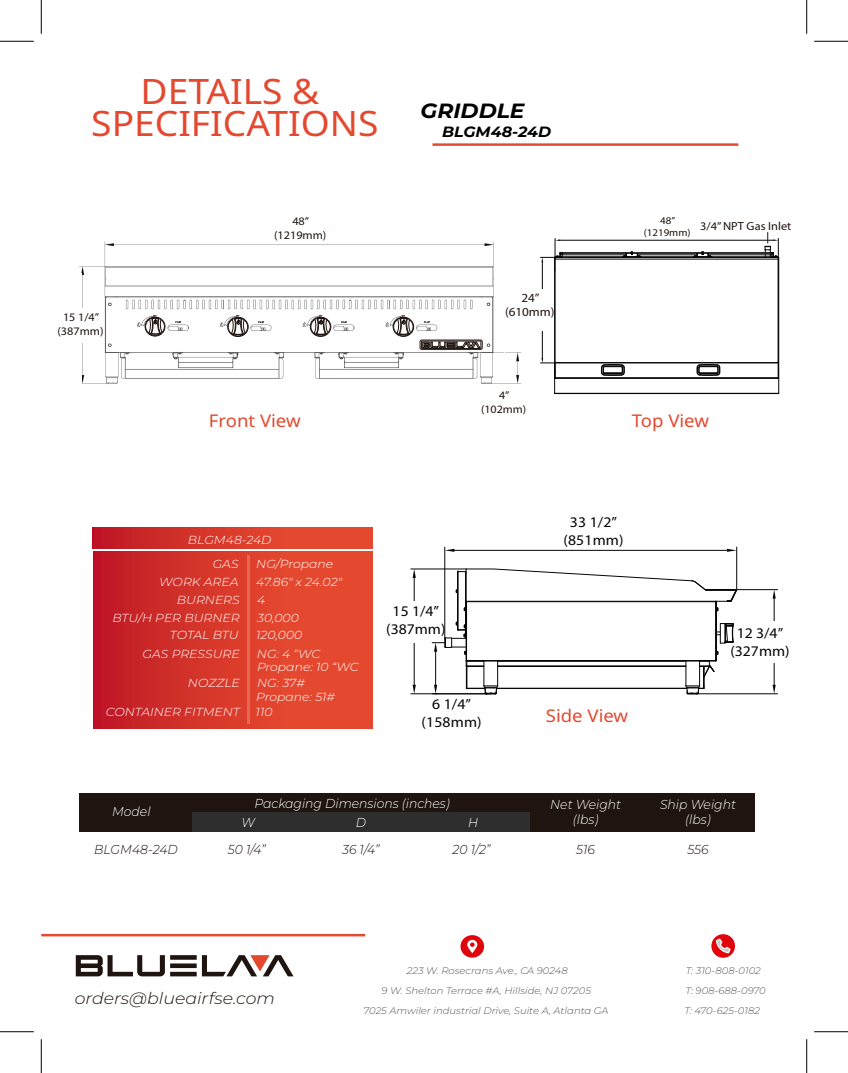
<style>
.page{position:relative;width:848px;height:1073px;background:#fff}
.page>*{position:absolute;margin:0;border:0;box-sizing:border-box;transform-origin:0 0}
.t1{font:35px/32.6px "Noto Sans";color:#e4482f;text-align:center;scale:1.06 1}
.t2{font:italic 100 20.62px "Montserrat";color:#000;scale:1.06 1}
.t3{font:17.5px "Noto Sans";color:#e4482f;scale:1.06 1}
.t4{font:italic 100 16.38px "Montserrat";color:#1f1410;scale:1.06 1}
.t5{font:italic 100 14.88px "Montserrat";color:#000;scale:1.06 1}
.t6{font:14.75px/17.8px "Myriad Pro";color:#060507;text-align:center;scale:1.06 1}
.t7{font:italic 100 13px/15.1px "Montserrat";color:#fff;text-align:center;scale:.96 1}
.t8{font:italic 100 13px "Montserrat";color:#1f1410;scale:.96 1}
.t9{font:12.38px/14.9px "Myriad Pro";color:#1f1410;text-align:center;scale:1.06 1}
.t10{font:italic 100 11.62px/17.9px "Montserrat";color:#fff;text-align:right;scale:1.06 1}
.t11{font:11.62px "Myriad Pro";color:#1f1410;scale:1.06 1}
.t12{font:11.5px/13.8px "Myriad Pro";color:#1f1410;text-align:center;scale:1.06 1}
.t13{font:11.25px/13.5px "Myriad Pro";color:#1f1410;text-align:center;scale:1.06 1}
.t14{font:10.25px/12.4px "Myriad Pro";color:#1f1410;text-align:center;scale:1.06 1}
.t15{font:italic 100 9.5px "Montserrat";color:#56565d;scale:1.05 1}
</style>
<div class="page">
<img style="left:79px;top:241px;width:442px;height:143px">
<div style="left:80px;top:793px;width:112px;height:38px;background:#1f1410"></div>
<div style="left:192px;top:793px;width:337px;height:19px;background:#1f1410"></div>
<div style="left:529px;top:793px;width:112px;height:38px;background:#1f1410"></div>
<div style="left:641px;top:793px;width:113px;height:38px;background:#1f1410"></div>
<div style="left:192px;top:812px;width:112px;height:19px;background:#2e2e2e"></div>
<div style="left:304px;top:812px;width:113px;height:19px;background:#2e2e2e"></div>
<div style="left:417px;top:812px;width:112px;height:19px;background:#2e2e2e"></div>
<div style="left:93px;top:551px;width:279px;height:177px;background:linear-gradient(to right,#c21d26,#ed5431)"></div>
<div style="left:93px;top:528px;width:279px;height:20px;background:linear-gradient(to right,#c21d26,#ed5331)"></div>
<hr style="left:248px;top:555px;width:2px;height:168px;background:#fff">
<svg style="left:84px;top:955px;width:209px;height:21px"></svg>
<hr style="left:41px;top:934px;width:324px;height:2px;background:#e44a31">
<hr style="left:432px;top:143px;width:306px;height:3px;background:#e44a31">
<img style="left:19px;top:793px;width:65px;height:240px">
<div style="left:145px;top:317px;width:20px;height:19px;border:1px solid #1f1410;border-radius:50%"></div>
<div style="left:145px;top:317px;width:19px;height:18px;border:1px solid #1f1410;border-radius:50%"></div>
<svg style="left:148px;top:315px;width:14px;height:20px"></svg>
<div style="left:310px;top:317px;width:21px;height:19px;border:1px solid #1f1410;border-radius:50%"></div>
<div style="left:311px;top:317px;width:19px;height:19px;border:1px solid #1f1410;border-radius:50%"></div>
<svg style="left:313px;top:315px;width:15px;height:20px"></svg>
<div style="left:420px;top:340px;width:62px;height:9px;border:1px solid #1f1410"></div>
<div style="left:421px;top:341px;width:60px;height:7px;border:1px solid #1f1410"></div>
<svg style="left:422px;top:342px;width:58px;height:6px"></svg>
<div style="left:227px;top:317px;width:21px;height:19px;border:1px solid #1f1410;border-radius:50%"></div>
<svg style="left:228px;top:318px;width:19px;height:18px"></svg>
<div style="left:228px;top:318px;width:20px;height:18px;border:1px solid #1f1410;border-radius:50%"></div>
<svg style="left:231px;top:315px;width:14px;height:20px"></svg>
<div style="left:393px;top:317px;width:20px;height:19px;background:#362c29;border-radius:50%"></div>
<div style="left:393px;top:317px;width:21px;height:19px;border:1px solid #1f1410;border-radius:50%"></div>
<svg style="left:393px;top:318px;width:20px;height:18px"></svg>
<div style="left:393px;top:317px;width:20px;height:19px;border:1px solid #1f1410;border-radius:50%"></div>
<svg style="left:396px;top:315px;width:15px;height:20px"></svg>
<div style="left:66px;top:273px;width:16px;height:113px;background:#fff"></div>
<div style="left:77px;top:308px;width:10px;height:34px;background:#fff"></div>
<div style="left:243px;top:229px;width:119px;height:15px;background:#fff"></div>
<div style="left:498px;top:258px;width:23px;height:94px;background:#fff"></div>
<hr style="left:444px;top:547px;width:1px;height:91px;background:#060507">
<hr style="left:736px;top:547px;width:1px;height:43px;background:#060507">
<hr style="left:454px;top:550px;width:273px;height:1px;background:#060507">
<svg style="left:445px;top:549px;width:9px;height:3px"></svg>
<svg style="left:727px;top:549px;width:9px;height:3px"></svg>
<hr style="left:411px;top:568px;width:55px;height:1px;background:#060507">
<hr style="left:411px;top:693px;width:78px;height:1px;background:#060507">
<hr style="left:414px;top:578px;width:1px;height:106px;background:#060507">
<svg style="left:412px;top:569px;width:4px;height:9px"></svg>
<svg style="left:412px;top:684px;width:4px;height:9px"></svg>
<svg style="left:432px;top:568px;width:305px;height:126px"></svg>
<hr style="left:695px;top:693px;width:82px;height:1px;background:#060507">
<hr style="left:735px;top:589px;width:42px;height:1px;background:#060507">
<hr style="left:773px;top:598px;width:1px;height:86px;background:#060507">
<svg style="left:772px;top:684px;width:3px;height:9px"></svg>
<svg style="left:772px;top:589px;width:3px;height:9px"></svg>
<div style="left:408px;top:601px;width:15px;height:41px;background:#fff"></div>
<div style="left:767px;top:621px;width:14px;height:42px;background:#fff"></div>
<div style="left:460px;top:935px;width:24px;height:22px;background:#e0040b;border-radius:50%"></div>
<svg style="left:467px;top:939px;width:10px;height:14px"></svg>
<div style="left:711px;top:934px;width:24px;height:23px;background:#e0040b;border-radius:50%"></div>
<svg style="left:715px;top:934px;width:15px;height:20px"></svg>
<svg style="left:540px;top:232px;width:239px;height:162px"></svg>
<hr style="left:0;top:1030px;width:34px;height:2px;background:#fff">
<hr style="left:0;top:41px;width:34px;height:1px;background:#000">
<hr style="left:814px;top:41px;width:34px;height:1px;background:#000">
<hr style="left:0;top:1031px;width:34px;height:1px;background:#000">
<hr style="left:814px;top:1031px;width:34px;height:1px;background:#000">
<hr style="left:41px;top:0;width:1px;height:34px;background:#000">
<hr style="left:41px;top:1039px;width:1px;height:33px;background:#000">
<hr style="left:806px;top:0;width:1px;height:34px;background:#000">
<hr style="left:806px;top:1039px;width:1px;height:33px;background:#000">
<h1 class="t1" style="left:91px;top:75px;width:272px">DETAILS &amp;<br>SPECIFICATIONS</h1>
<p class="t12" style="left:57px;top:310px;width:45px">15 1/4” (387mm)</p>
<p class="t12" style="left:274px;top:214px;width:51px">48” (1219mm)</p>
<h3 class="t3" style="left:209px;top:408px;width:88px">Front View</h3>
<h2 class="t2" style="left:420px;top:97px;width:100px">GRIDDLE</h2>
<p class="t5" style="left:442px;top:121px;width:104px">BLGM48-24D</p>
<p class="t9" style="left:505px;top:290px;width:48px">24” (610mm)</p>
<p class="t13" style="left:481px;top:388px;width:44px">4” (102mm)</p>
<p class="t14" style="left:643px;top:214px;width:46px">48” (1219mm)</p>
<p class="t11" style="left:700px;top:219px;width:88px">3/4” NPT Gas Inlet</p>
<h3 class="t3" style="left:631px;top:409px;width:74px">Top View</h3>
<p class="t10" style="left:188px;top:530px;width:80px">BLGM48-24D</p>
<p class="t10" style="left:213px;top:555px;width:26px">GAS</p>
<p class="t10" style="left:112px;top:591px;width:122px">BURNERS<br>BTU/H PER BURNER<br>TOTAL BTU<br>GAS PRESSURE</p>
<p class="t10" style="left:159px;top:572px;width:76px">WORK AREA</p>
<p class="t10" style="left:256px;top:555px;width:74px">NG/Propane</p>
<p class="t10" style="left:256px;top:591px;width:62px;text-align:left">4<br>30,000<br>120,000<br>NG: 4 “WC</p>
<p class="t10" style="left:256px;top:572px;width:82px">47.86" x 24.02"</p>
<p class="t10" style="left:257px;top:657px;width:97px">Propane: 10 “WC</p>
<p class="t10" style="left:188px;top:673px;width:50px">NOZZLE</p>
<p class="t10" style="left:106px;top:702px;width:128px">CONTAINER FITMENT</p>
<p class="t10" style="left:257px;top:673px;width:47px">NG: 37#</p>
<p class="t10" style="left:255px;top:702px;width:17px">110</p>
<p class="t10" style="left:256px;top:688px;width:76px">Propane: 51#</p>
<p class="t6" style="left:386px;top:602px;width:57px">15 1/4” (387mm)</p>
<p class="t6" style="left:421px;top:695px;width:58px">6 1/4” (158mm)</p>
<p class="t6" style="left:563px;top:513px;width:58px">33 1/2” (851mm)</p>
<h3 class="t3" style="left:546px;top:703px;width:79px">Side View</h3>
<p class="t6" style="left:730px;top:624px;width:57px">12 3/4” (327mm)</p>
<p class="t7" style="left:254px;top:795px;width:205px">Packaging Dimensions (inches)</p>
<p class="t7" style="left:112px;top:803px;width:42px">Model</p>
<p class="t7" style="left:660px;top:796px;width:81px">Ship Weight (lbs)</p>
<p class="t7" style="left:550px;top:796px;width:75px">Net Weight (lbs)</p>
<p class="t7" style="left:241px;top:814px;width:16px">W</p>
<p class="t7" style="left:355px;top:814px;width:12px">D</p>
<p class="t7" style="left:468px;top:814px;width:12px">H</p>
<p class="t8" style="left:94px;top:840px;width:88px">BLGM48-24D</p>
<p class="t8" style="left:228px;top:840px;width:41px">50 1/4”</p>
<p class="t8" style="left:342px;top:840px;width:40px">36 1/4”</p>
<p class="t8" style="left:452px;top:840px;width:41px">20 1/2”</p>
<p class="t8" style="left:576px;top:840px;width:21px">516</p>
<p class="t8" style="left:687px;top:840px;width:24px">556</p>
<h3 class="t4" style="left:75px;top:987px;width:190px">orders@blueairfse.com</h3>
<p class="t15" style="left:407px;top:964px;width:155px">223 W. Rosecrans Ave., CA 90248</p>
<p class="t15" style="left:685px;top:964px;width:73px">T: 310-808-0102</p>
<p class="t15" style="left:363px;top:1004px;width:235px">7025 Amwiler industrial Drive, Suite A, Atlanta GA</p>
<p class="t15" style="left:381px;top:983px;width:201px">9 W. Shelton Terrace #A, Hillside, NJ 07205</p>
<p class="t15" style="left:685px;top:983px;width:78px">T: 908-688-0970</p>
<p class="t15" style="left:684px;top:1004px;width:73px">T: 470-625-0182</p>
</div>
